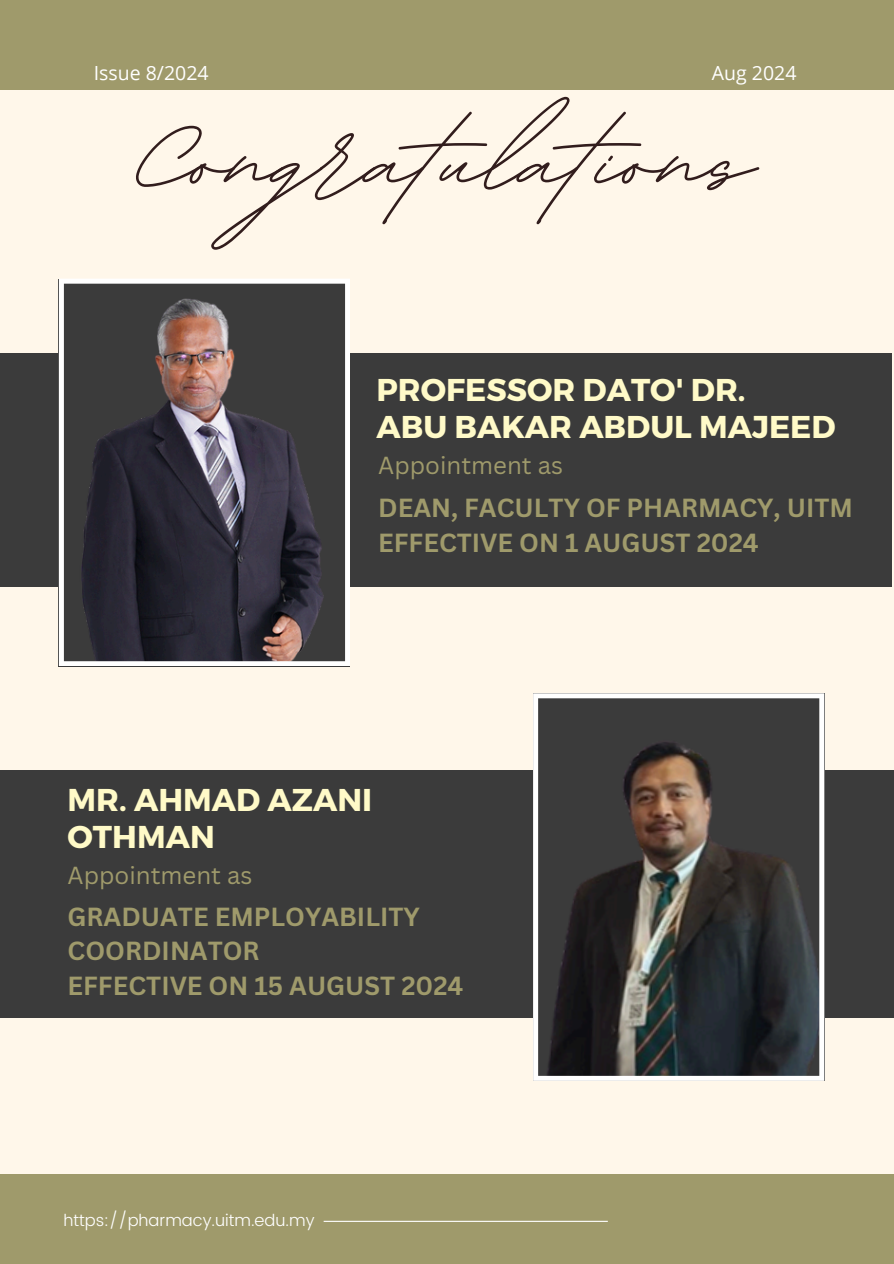
<style>
.page{position:relative;width:894px;height:1264px;background:#fff}
.page>*{position:absolute;margin:0;border:0;box-sizing:border-box;transform-origin:0 0}
.t1{font:700 165px "BD Script";color:#321d1d}
.t2{font:700 31.5px/37.2px "Montserrat";color:#fffac8}
.t3{font:700 25.5px/34.8px "Canva Sans";color:#9f9a6b}
.t4{font:24px "Canva Sans";color:#9f9a6b}
.t5{font:19.5px "Open Sans";color:#fff}
.t6{font:300 16.5px "Poppins";color:#fff}
</style>
<div class="page">
<div style="left:0;top:0;width:893px;height:1263px;background:#fff7ea"></div>
<div style="left:0;top:1174px;width:893px;height:89px;background:#9f9a6b"></div>
<hr style="left:323px;top:1220px;width:284px;height:1px;background:#fff">
<div style="left:0;top:353px;width:891px;height:233px;background:#3b3b3b"></div>
<svg style="left:59px;top:279px;width:291px;height:387px"></svg>
<div style="left:0;top:770px;width:893px;height:247px;background:#3b3b3b"></div>
<svg style="left:533px;top:693px;width:290px;height:387px"></svg>
<div style="left:0;top:0;width:893px;height:89px;background:#9f9a6b"></div>
<h4 class="t5" style="left:94px;top:59px;width:116px">Issue 8/2024</h4>
<h2 class="t5" style="left:711px;top:59px;width:86px">Aug 2024</h2>
<p class="t1" style="left:139px;top:52px;width:616px">Congratulations</p>
<h1 class="t2" style="left:376px;top:369px;width:460px">PROFESSOR DATO' DR.<br>ABU BAKAR ABDUL MAJEED</h1>
<p class="t4" style="left:378px;top:448px;width:186px">Appointment as</p>
<p class="t3" style="left:378px;top:490px;width:476px">DEAN, FACULTY OF PHARMACY, UITM<br>EFFECTIVE ON 1 AUGUST 2024</p>
<h4 class="t2" style="left:68px;top:779px;width:306px">MR. AHMAD AZANI<br>OTHMAN</h4>
<h3 class="t4" style="left:68px;top:858px;width:186px">Appointment as</h3>
<h3 class="t3" style="left:68px;top:898px;width:397px">GRADUATE EMPLOYABILITY<br>COORDINATOR<br>EFFECTIVE ON 15 AUGUST 2024</h3>
<h5 class="t6" style="left:63px;top:1210px;width:252px">https://pharmacy.uitm.edu.my</h5>
</div>
